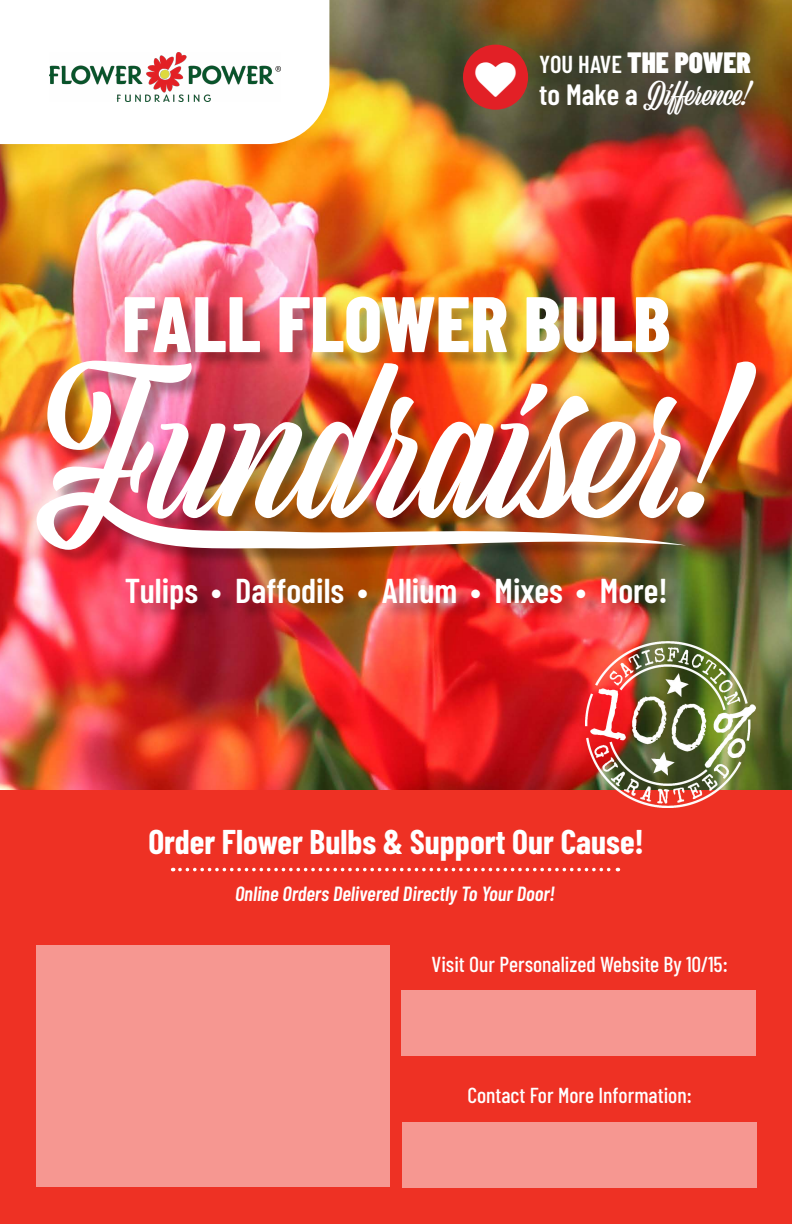
<style>
.page{position:relative;width:792px;height:1224px;background:#fff}
.page>*{position:absolute;margin:0;border:0;box-sizing:border-box;transform-origin:0 0}
.t1{font:800 78.5px "Barlow Condensed";color:#fff}
.t2{font:600 34.4px "Barlow Condensed";color:#fff}
.t3{font:700 33.5px "Barlow Condensed";color:#fff}
.t4{font:29.3px "Viktor Script";color:#fff}
.t5{font:900 29.3px "Barlow Condensed";color:#fff}
.t6{font:500 21.6px "Barlow Condensed";color:#fff}
.t7{font:italic 600 20.5px "Barlow Condensed";color:#fff}
.s1{font-weight:600;font-size:24.5px}
.s2{font-family:"Barlow Condensed";font-weight:600}
</style>
<div class="page">
<img style="left:0;top:0;width:792px;height:790px">
<div style="left:0;top:790px;width:792px;height:434px;background:#ee3124"></div>
<div style="left:36px;top:945px;width:354px;height:241px;background:#f69791"></div>
<div style="left:402px;top:1122px;width:354px;height:66px;background:#f69791"></div>
<div style="left:402px;top:990px;width:354px;height:66px;background:#f69791"></div>
<svg style="left:0;top:0;width:329px;height:144px"></svg>
<div style="left:25px;top:28px;width:280px;height:98px;background:#fff"></div>
<img style="left:50px;top:52px;width:231px;height:50px">
<div style="left:39px;top:298px;width:734px;height:329px;background:#000;opacity:.3"></div>
<img style="left:37px;top:361px;width:719px;height:189px">
<svg style="left:180px;top:868px;width:438px;height:3px"></svg>
<img style="left:585px;top:642px;width:171px;height:165px">
<div style="left:463px;top:45px;width:65px;height:65px;background:#e22026;border-radius:50%"></div>
<h3 class="t5" style="left:539px;top:44px;width:213px"><span class="s1">YOU HAVE</span> THE POWER</h3>
<h3 class="t4" style="left:539px;top:78px;width:211px"><span class="s2">to Make a</span> Difference!</h3>
<h1 class="t1" style="left:122px;top:275px;width:550px">FALL FLOWER BULB</h1>
<h2 class="t2" style="left:125px;top:569px;width:545px">Tulips • Daffodils • Allium • Mixes • More!</h2>
<h3 class="t3" style="left:148px;top:821px;width:497px">Order Flower Bulbs &amp; Support Our Cause!</h3>
<p class="t7" style="left:235px;top:881px;width:322px">Online Orders Delivered Directly To Your Door!</p>
<p class="t6" style="left:432px;top:950px;width:298px">Visit Our Personalized Website By 10/15:</p>
<p class="t6" style="left:467px;top:1082px;width:226px">Contact For More Information:</p>
</div>
